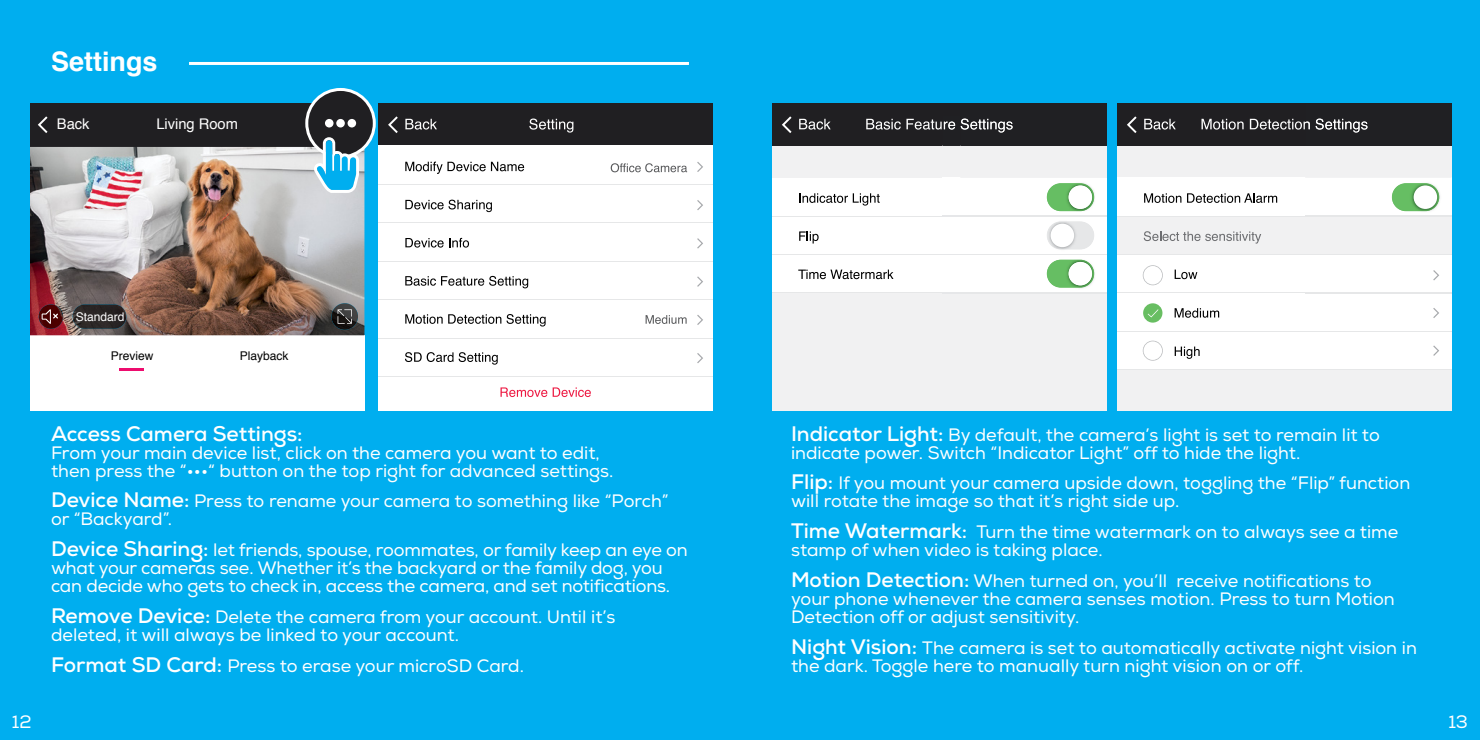
<style>
.page{position:relative;width:1480px;height:740px;background:#fff}
.page>*{position:absolute;margin:0;border:0;box-sizing:border-box;transform-origin:0 0}
.t1{font:700 27px "Helvetica";color:#fff}
.t2{font:700 21px "Nexa";color:#fff}
.t3{font:18px/18px "Nexa";color:#fff}
.t4{font:14.7px "Helvetica";color:#fff}
.t5{font:12px "Helvetica";color:#000}
.t6{font:12px "Helvetica";color:#fff}
.s1{font-weight:700;font-size:21px}
</style>
<div class="page">
<div style="left:0;top:0;width:740px;height:740px;background:#00aeef"></div>
<div style="left:740px;top:0;width:740px;height:740px;background:#00aeef"></div>
<hr style="left:189px;top:62px;width:500px;height:3px;background:#fff">
<div style="left:30px;top:104px;width:334px;height:43px;background:#201f22"></div>
<div style="left:30px;top:335px;width:334px;height:76px;background:#fff"></div>
<img style="left:30px;top:147px;width:334px;height:188px">
<svg style="left:38px;top:116px;width:10px;height:17px"></svg>
<svg style="left:305px;top:88px;width:71px;height:105px"></svg>
<img style="left:331px;top:303px;width:27px;height:27px;border-radius:13px">
<img style="left:73px;top:304px;width:53px;height:25px;border-radius:12px">
<img style="left:39px;top:304px;width:24px;height:25px;border-radius:12px">
<svg style="left:338px;top:309px;width:14px;height:15px"></svg>
<svg style="left:42px;top:309px;width:16px;height:15px"></svg>
<hr style="left:119px;top:368px;width:24px;height:2px;background:#ed0c6e">
<div style="left:378px;top:104px;width:335px;height:42px;background:#201f22"></div>
<div style="left:378px;top:146px;width:335px;height:265px;background:#fff"></div>
<svg style="left:500px;top:387px;width:47px;height:10px"></svg>
<svg style="left:553px;top:387px;width:38px;height:10px"></svg>
<svg style="left:529px;top:118px;width:44px;height:15px"></svg>
<svg style="left:405px;top:119px;width:32px;height:11px"></svg>
<svg style="left:388px;top:116px;width:10px;height:17px"></svg>
<svg style="left:405px;top:200px;width:87px;height:12px"></svg>
<svg style="left:405px;top:162px;width:119px;height:12px"></svg>
<svg style="left:611px;top:163px;width:76px;height:9px"></svg>
<svg style="left:405px;top:238px;width:64px;height:10px"></svg>
<svg style="left:405px;top:276px;width:123px;height:12px"></svg>
<svg style="left:405px;top:314px;width:141px;height:12px"></svg>
<svg style="left:645px;top:315px;width:41px;height:9px"></svg>
<svg style="left:405px;top:352px;width:48px;height:10px"></svg>
<svg style="left:459px;top:352px;width:39px;height:13px"></svg>
<svg style="left:697px;top:162px;width:6px;height:10px"></svg>
<svg style="left:697px;top:200px;width:6px;height:10px"></svg>
<svg style="left:697px;top:238px;width:6px;height:11px"></svg>
<svg style="left:697px;top:276px;width:6px;height:11px"></svg>
<svg style="left:697px;top:353px;width:6px;height:10px"></svg>
<svg style="left:697px;top:315px;width:6px;height:10px"></svg>
<hr style="left:378px;top:222px;width:335px;height:1px;background:#e6e7e8">
<hr style="left:378px;top:184px;width:335px;height:1px;background:#e6e7e8">
<hr style="left:378px;top:299px;width:335px;height:1px;background:#e6e7e8">
<hr style="left:378px;top:261px;width:335px;height:1px;background:#e6e7e8">
<hr style="left:378px;top:376px;width:335px;height:1px;background:#e6e7e8">
<hr style="left:378px;top:338px;width:335px;height:1px;background:#e6e7e8">
<div style="left:772px;top:146px;width:334px;height:265px;background:#f1f1f2"></div>
<div style="left:772px;top:178px;width:334px;height:115px;background:#fff"></div>
<div style="left:772px;top:104px;width:334px;height:42px;background:#201f22"></div>
<svg style="left:799px;top:119px;width:32px;height:11px"></svg>
<svg style="left:782px;top:116px;width:9px;height:17px"></svg>
<svg style="left:799px;top:231px;width:19px;height:12px"></svg>
<svg style="left:799px;top:193px;width:81px;height:13px"></svg>
<svg style="left:798px;top:270px;width:95px;height:9px"></svg>
<hr style="left:772px;top:254px;width:334px;height:1px;background:#e6e7e8">
<hr style="left:772px;top:216px;width:334px;height:1px;background:#e6e7e8">
<hr style="left:772px;top:292px;width:334px;height:1px;background:#e6e7e8">
<img style="left:960px;top:194px;width:146px;height:100px">
<img style="left:942px;top:145px;width:18px;height:149px">
<svg style="left:942px;top:254px;width:18px;height:1px"></svg>
<svg style="left:942px;top:216px;width:18px;height:1px"></svg>
<svg style="left:942px;top:292px;width:18px;height:1px"></svg>
<svg style="left:866px;top:118px;width:146px;height:15px"></svg>
<img style="left:960px;top:254px;width:146px;height:1px">
<img style="left:960px;top:216px;width:146px;height:1px">
<img style="left:1047px;top:183px;width:47px;height:28px">
<img style="left:1068px;top:185px;width:24px;height:24px;border-radius:12px">
<img style="left:1047px;top:260px;width:47px;height:28px">
<img style="left:1068px;top:262px;width:24px;height:23px;border-radius:12px">
<img style="left:1047px;top:221px;width:47px;height:28px;border-radius:14px">
<div style="left:1050px;top:224px;width:24px;height:23px;background:#fff;border-radius:50%"></div>
<div style="left:1117px;top:146px;width:334px;height:265px;background:#f1f1f2"></div>
<div style="left:1117px;top:178px;width:334px;height:38px;background:#fff"></div>
<div style="left:1117px;top:255px;width:334px;height:115px;background:#fff"></div>
<div style="left:1117px;top:104px;width:334px;height:42px;background:#201f22"></div>
<svg style="left:1201px;top:119px;width:42px;height:11px"></svg>
<svg style="left:1144px;top:119px;width:32px;height:11px"></svg>
<svg style="left:1127px;top:116px;width:9px;height:17px"></svg>
<svg style="left:1144px;top:231px;width:117px;height:13px"></svg>
<svg style="left:1144px;top:193px;width:37px;height:10px"></svg>
<svg style="left:1187px;top:193px;width:90px;height:10px"></svg>
<svg style="left:1174px;top:270px;width:23px;height:9px"></svg>
<hr style="left:1117px;top:254px;width:334px;height:1px;background:#e6e7e8">
<hr style="left:1117px;top:216px;width:334px;height:1px;background:#e6e7e8">
<hr style="left:1117px;top:292px;width:334px;height:1px;background:#e6e7e8">
<svg style="left:1174px;top:308px;width:45px;height:10px"></svg>
<hr style="left:1117px;top:331px;width:334px;height:1px;background:#e6e7e8">
<svg style="left:1174px;top:346px;width:25px;height:13px"></svg>
<hr style="left:1117px;top:369px;width:334px;height:1px;background:#e6e7e8">
<img style="left:1305px;top:123px;width:146px;height:171px">
<img style="left:1305px;top:178px;width:146px;height:39px">
<svg style="left:1250px;top:118px;width:117px;height:15px"></svg>
<img style="left:1305px;top:254px;width:146px;height:1px">
<img style="left:1305px;top:292px;width:146px;height:1px">
<img style="left:1392px;top:183px;width:47px;height:28px;border-radius:14px">
<div style="left:1413px;top:185px;width:24px;height:24px;background:#fff;border-radius:50%"></div>
<svg style="left:1143px;top:265px;width:20px;height:20px"></svg>
<svg style="left:1143px;top:341px;width:20px;height:20px"></svg>
<div style="left:1143px;top:303px;width:19px;height:20px;background:#68be62;border-radius:50%"></div>
<svg style="left:1147px;top:309px;width:11px;height:8px"></svg>
<svg style="left:1433px;top:270px;width:6px;height:10px"></svg>
<svg style="left:1433px;top:308px;width:6px;height:10px"></svg>
<svg style="left:1433px;top:345px;width:6px;height:11px"></svg>
<h1 class="t1" style="left:51px;top:40px;width:108px">Settings</h1>
<p class="t4" style="left:57px;top:113px;width:34px">Back</p>
<p class="t4" style="left:156px;top:113px;width:83px">Living Room</p>
<p class="t6" style="left:76px;top:308px;width:50px">Standard</p>
<p class="t5" style="left:111px;top:347px;width:44px">Preview</p>
<p class="t5" style="left:240px;top:347px;width:50px">Playback</p>
<p class="t2" style="left:51px;top:420px;width:253px">Access Camera Settings:</p>
<p class="t3" style="left:51px;top:444px;width:564px">From your main device list, click on the camera you want to edit, then press the “•••“ button on the top right for advanced settings.</p>
<p class="t3" style="left:51px;top:492px;width:619px"><span class="s1">Device Name:</span> Press to rename your camera to something like “Porch” or “Backyard”.</p>
<p class="t3" style="left:51px;top:541px;width:638px"><span class="s1">Device Sharing:</span> let friends, spouse, roommates, or family keep an eye on what your cameras see. Whether it’s the backyard or the family dog, you can decide who gets to check in, access the camera, and set notifications.</p>
<p class="t3" style="left:51px;top:608px;width:566px"><span class="s1">Remove Device:</span> Delete the camera from your account. Until it’s deleted, it will always be linked to your account.</p>
<p class="t3" style="left:51px;top:657px;width:474px"><span class="s1">Format SD Card:</span> Press to erase your microSD Card.</p>
<p class="t3" style="left:791px;top:426px;width:590px"><span class="s1">Indicator Light:</span> By default, the camera’s light is set to remain lit to indicate power. Switch “Indicator Light” off to hide the light.</p>
<p class="t3" style="left:791px;top:474px;width:621px"><span class="s1">Flip:</span> If you mount your camera upside down, toggling the “Flip” function will rotate the image so that it’s right side up.</p>
<p class="t3" style="left:791px;top:523px;width:609px"><span class="s1">Time Watermark:</span> Turn the time watermark on to always see a time stamp of when video is taking place.</p>
<p class="t3" style="left:791px;top:572px;width:605px"><span class="s1">Motion Detection:</span> When turned on, you’ll receive notifications to your phone whenever the camera senses motion. Press to turn Motion<br>Detection off or adjust sensitivity.</p>
<p class="t3" style="left:791px;top:639px;width:627px"><span class="s1">Night Vision:</span> The camera is set to automatically activate night vision in the dark. Toggle here to manually turn night vision on or off.</p>
<p class="t3" style="left:12px;top:713px;width:21px">12</p>
<p class="t3" style="left:1448px;top:713px;width:21px">13</p>
</div>
